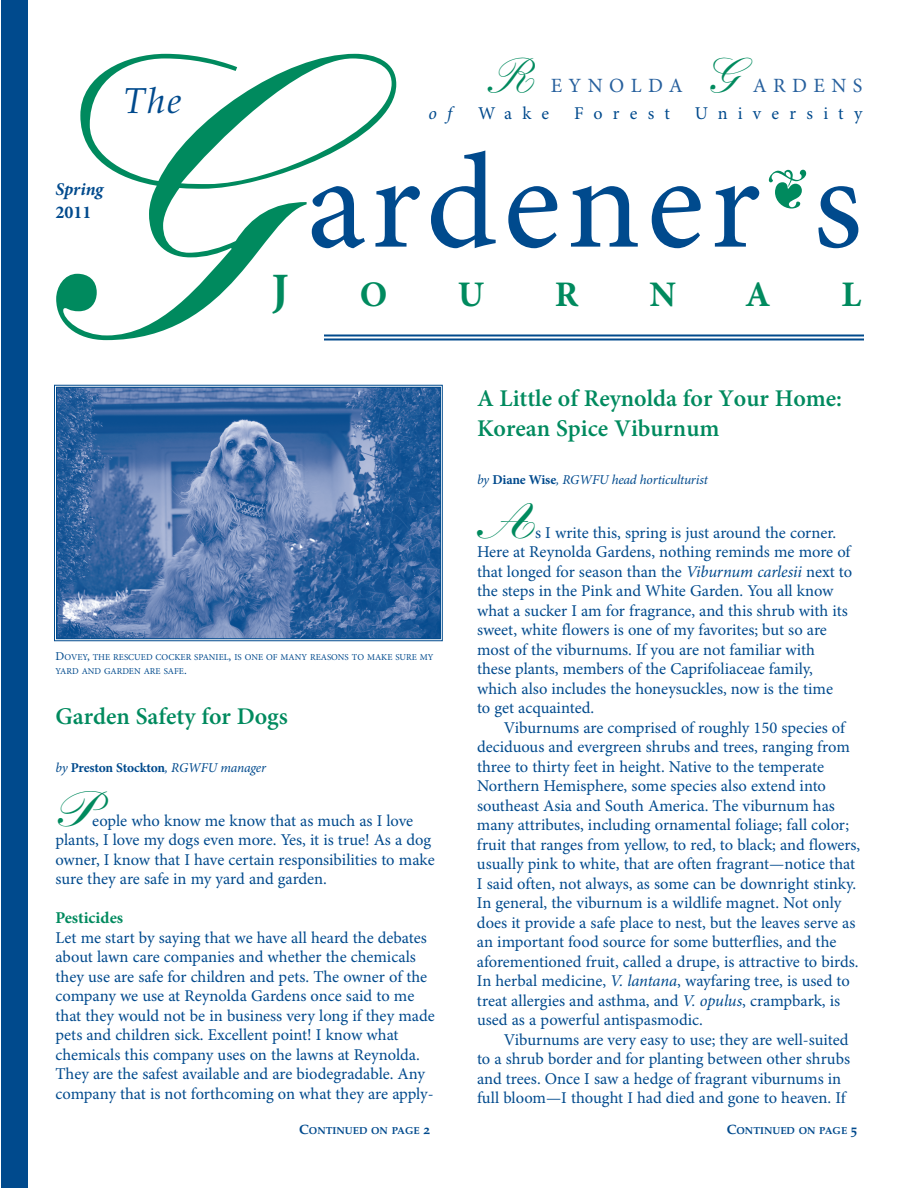
<style>
.page{position:relative;width:918px;height:1188px;background:#fff}
.page>*{position:absolute;margin:0;border:0;box-sizing:border-box;transform-origin:0 0}
.t1{font:500 390px "Kuenstler Script";color:#008a5e}
.t2{font:135px "Minion Pro";letter-spacing:.045em;color:#004a8d}
.t3{font:500 48px "Kuenstler Script";color:#008a5e}
.t4{font:900 48px "Kuenstler Script";color:#008a5e}
.t5{font:700 48px "Minion Pro";color:#008a5e}
.t6{font:700 36px "Minion Pro";color:#008a5e}
.t7{font:36px "Palatino Italic Os F";color:#004a8d}
.t8{font:600 24px/30px "Minion Pro";color:#008a5e}
.t9{font:20.25px "Minion Pro";letter-spacing:.32em;color:#27609d}
.t10{font:18px "Minion Pro";letter-spacing:.57em;color:#004a8d}
.t11{font:italic 700 18px "Minion Pro";letter-spacing:-.005em;color:#004a8d}
.t12{font:700 18px "Minion Pro";color:#004a8d}
.t13{font:italic 18px "Minion Pro";color:#004a8d}
.t14{font:16.5px/19.5px "Minion Pro";letter-spacing:-.005em;color:#004a8d}
.t15{font:700 16.5px "Minion Pro";color:#008a5e}
.t16{font:italic 13.5px "Minion Pro";letter-spacing:-.015em;color:#004a8d}
.t17{font:10.2px "Palatino Bold Os F";color:#004a8d}
.t18{font:9px/14.4px "Minion Pro";color:#004a8d}
.s1{font-size:12px}
.s2{font-weight:700;font-style:normal}
.s3{font-style:italic}
.s4{font-size:13.5px}
</style>
<div class="page">
<hr style="left:324px;top:335px;width:540px;height:2px;background:#004a8d">
<hr style="left:324px;top:338px;width:540px;height:2px;background:#004a8d">
<div style="left:1px;top:0;width:27px;height:1188px;background:#004a8d"></div>
<img style="left:58px;top:389px;width:381px;height:248px">
<div style="left:54px;top:385px;width:389px;height:256px;border:1px solid #004a8d"></div>
<div style="left:56px;top:387px;width:385px;height:252px;border:1px solid #004a8d"></div>
<h1 class="t1" style="left:18px;top:61px;width:261px">G</h1>
<h3 class="t3" style="left:488px;top:59px;width:49px">R</h3>
<h3 class="t3" style="left:706px;top:59px;width:33px">G</h3>
<p class="t9" style="left:551px;top:78px;width:133px">EYNOLDA</p>
<p class="t9" style="left:753px;top:78px;width:111px">ARDENS</p>
<h3 class="t7" style="left:124px;top:87px;width:59px">The</h3>
<p class="t13" style="left:429px;top:106px;width:25px">o f</p>
<p class="t10" style="left:478px;top:107px;width:73px">Wake</p>
<p class="t10" style="left:574px;top:107px;width:98px">Forest</p>
<p class="t10" style="left:695px;top:107px;width:169px">University</p>
<h2 class="t2" style="left:306px;top:152px;width:557px">ardener s</h2>
<p class="t11" style="left:56px;top:183px;width:49px">Spring</p>
<p class="t12" style="left:56px;top:205px;width:37px">2011</p>
<h3 class="t5" style="left:272px;top:273px;width:19px">J</h3>
<h3 class="t6" style="left:360px;top:281px;width:29px">O</h3>
<h3 class="t6" style="left:458px;top:281px;width:28px">U</h3>
<h3 class="t6" style="left:555px;top:281px;width:25px">R</h3>
<h3 class="t6" style="left:649px;top:281px;width:28px">N</h3>
<h3 class="t6" style="left:745px;top:281px;width:27px">A</h3>
<h3 class="t6" style="left:841px;top:281px;width:21px">L</h3>
<p class="t18" style="left:55px;top:650px;width:380px"><span class="s1">D</span>OVEY<span class="s1">,</span> THE RESCUED COCKER SPANIEL<span class="s1">,</span> IS ONE OF MANY REASONS TO MAKE SURE MY<br>YARD AND GARDEN ARE SAFE<span class="s1">.</span></p>
<h3 class="t8" style="left:56px;top:704px;width:234px">Garden Safety for Dogs</h3>
<p class="t16" style="left:56px;top:762px;width:212px">by <span class="s2">Preston Stockton</span>, RGWFU manager</p>
<h3 class="t4" style="left:56px;top:791px;width:39px">P</h3>
<p class="t14" style="left:56px;top:812px;width:381px;text-indent:37px">eople who know me know that as much as I love plants, I love my dogs even more. Yes, it is true! As a dog owner, I know that I have certain responsibilities to make sure they are safe in my yard and garden.</p>
<p class="t15" style="left:56px;top:912px;width:69px">Pesticides</p>
<p class="t14" style="left:56px;top:929px;width:381px">Let me start by saying that we have all heard the debates about lawn care companies and whether the chemicals they use are safe for children and pets. The owner of the company we use at Reynolda Gardens once said to me that they would not be in business very long if they made pets and children sick. Excellent point! I know what chemicals this company uses on the lawns at Reynolda.<br>They are the safest available and are biodegradable. Any company that is not forthcoming on what they are apply-</p>
<h3 class="t8" style="left:477px;top:386px;width:367px">A Little of Reynolda for Your Home:<br>Korean Spice Viburnum</h3>
<p class="t16" style="left:477px;top:474px;width:232px">by <span class="s2">Diane Wise</span>, RGWFU head horticulturist</p>
<h3 class="t4" style="left:477px;top:503px;width:60px">A</h3>
<p class="t14" style="left:477px;top:524px;width:377px;text-indent:58px">s I write this, spring is just around the corner.<br>Here at Reynolda Gardens, nothing reminds me more of that longed for season than the <span class="s3">Viburnum carlesii</span> next to the steps in the Pink and White Garden. You all know what a sucker I am for fragrance, and this shrub with its sweet, white flowers is one of my favorites; but so are most of the viburnums. If you are not familiar with these plants, members of the Caprifoliaceae family, which also includes the honeysuckles, now is the time<br>to get acquainted.</p>
<p class="t14" style="left:477px;top:719px;width:385px;text-indent:27px">Viburnums are comprised of roughly 150 species of deciduous and evergreen shrubs and trees, ranging from three to thirty feet in height. Native to the temperate Northern Hemisphere, some species also extend into southeast Asia and South America. The viburnum has many attributes, including ornamental foliage; fall color; fruit that ranges from yellow, to red, to black; and flowers, usually pink to white, that are often fragrant—notice that I said often, not always, as some can be downright stinky.<br>In general, the viburnum is a wildlife magnet. Not only does it provide a safe place to nest, but the leaves serve as an important food source for some butterflies, and the aforementioned fruit, called a drupe, is attractive to birds.<br>In herbal medicine, <span class="s3">V. lantana</span>, wayfaring tree, is used to treat allergies and asthma, and <span class="s3">V. opulus</span>, crampbark, is used as a powerful antispasmodic.</p>
<p class="t14" style="left:477px;top:1031px;width:375px;text-indent:27px">Viburnums are very easy to use; they are well-suited to a shrub border and for planting between other shrubs and trees. Once I saw a hedge of fragrant viburnums in full bloom—I thought I had died and gone to heaven. If</p>
<p class="t17" style="left:299px;top:1127px;width:132px"><span class="s4">C</span>ONTINUED ON PAGE <span class="s4">2</span></p>
<p class="t17" style="left:727px;top:1127px;width:132px"><span class="s4">C</span>ONTINUED ON PAGE <span class="s4">5</span></p>
</div>
